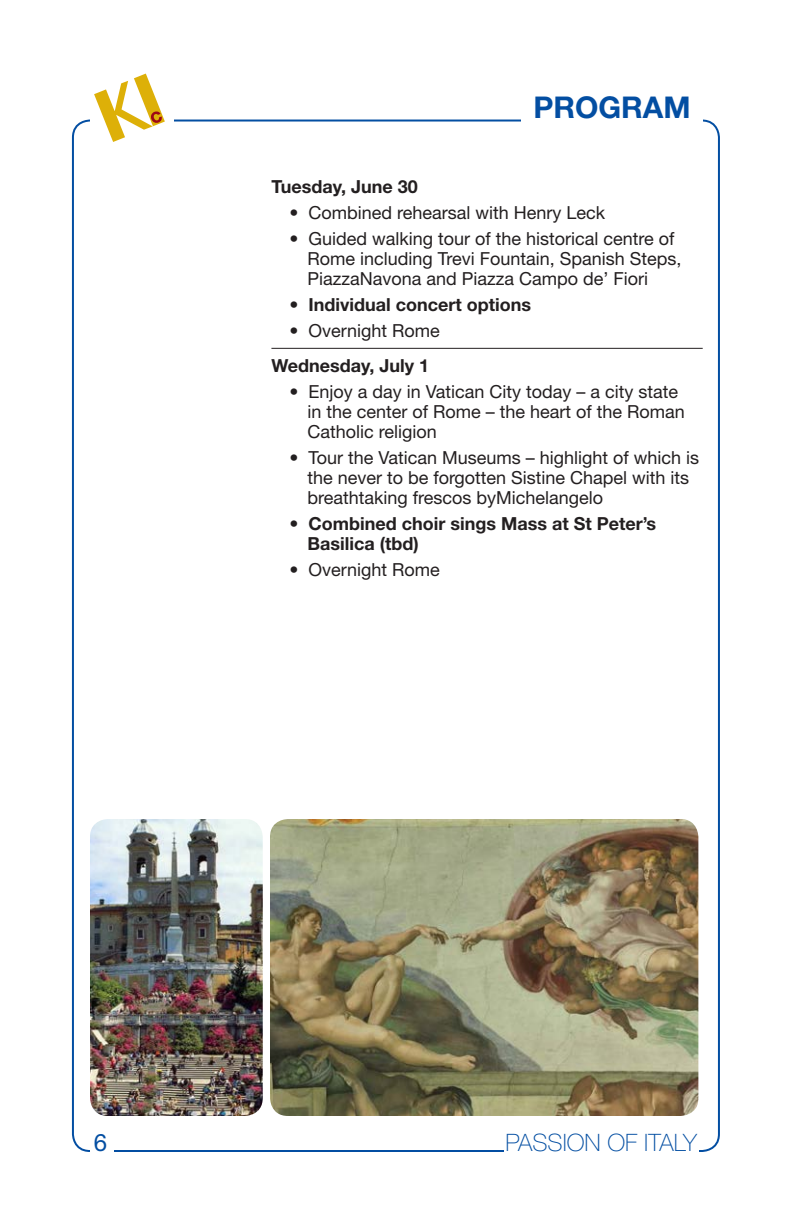
<style>
.page{position:relative;width:792px;height:1224px;background:#fff}
.page>*{position:absolute;margin:0;border:0;box-sizing:border-box;transform-origin:0 0}
.t1{font:700 30px "Helvetica Neue LT Std";color:#034ea2}
.t2{font:100 24px "Helvetica Neue LT Std";color:#034ea2}
.t3{font:24px "Helvetica Neue LT Std";color:#034ea2}
.program_bullets{font:18px/20px "Helvetica Neue LT Std";color:#231f20}
.program_bullets-2{font:700 18px/20px "Helvetica Neue LT Std";color:#231f20}
.dates_-_program{font:700 18px "Helvetica Neue LT Std";color:#231f20}
</style>
<div class="page">
<svg style="left:94px;top:74px;width:71px;height:68px"></svg>
<hr style="left:271px;top:348px;width:432px;height:1px;background:#231f20">
<img style="left:270px;top:819px;width:428px;height:297px">
<img style="left:90px;top:819px;width:173px;height:297px">
<p class="t1" style="left:533px;top:89px;width:159px">PROGRAM</p>
<p class="program_bullets-2" style="left:271px;top:176px;width:148px">Tuesday, June 30</p>
<p class="program_bullets" style="left:289px;top:202px;width:317px">• Combined rehearsal with Henry Leck</p>
<p class="program_bullets" style="left:307px;top:228px;width:376px;text-indent:-18px">• Guided walking tour of the historical centre of<br>Rome including Trevi Fountain, Spanish Steps,<br>PiazzaNavona and Piazza Campo de’ Fiori</p>
<p class="program_bullets-2" style="left:289px;top:294px;width:243px">• Individual concert options</p>
<p class="program_bullets" style="left:289px;top:320px;width:152px">• Overnight Rome</p>
<p class="dates_-_program" style="left:271px;top:354px;width:159px">Wednesday, July 1</p>
<p class="program_bullets" style="left:307px;top:381px;width:379px;text-indent:-18px">• Enjoy a day in Vatican City today – a city state in the center of Rome – the heart of the Roman<br>Catholic religion</p>
<p class="program_bullets" style="left:307px;top:447px;width:393px;text-indent:-18px">• Tour the Vatican Museums – highlight of which is the never to be forgotten Sistine Chapel with its breathtaking frescos byMichelangelo</p>
<p class="program_bullets-2" style="left:307px;top:513px;width:350px;text-indent:-18px">• Combined choir sings Mass at St Peter’s<br>Basilica (tbd)</p>
<p class="program_bullets" style="left:289px;top:559px;width:152px">• Overnight Rome</p>
<h2 class="t3" style="left:94px;top:1128px;width:15px">6</h2>
<h2 class="t2" style="left:505px;top:1129px;width:193px">PASSION OF ITALY</h2>
</div>
